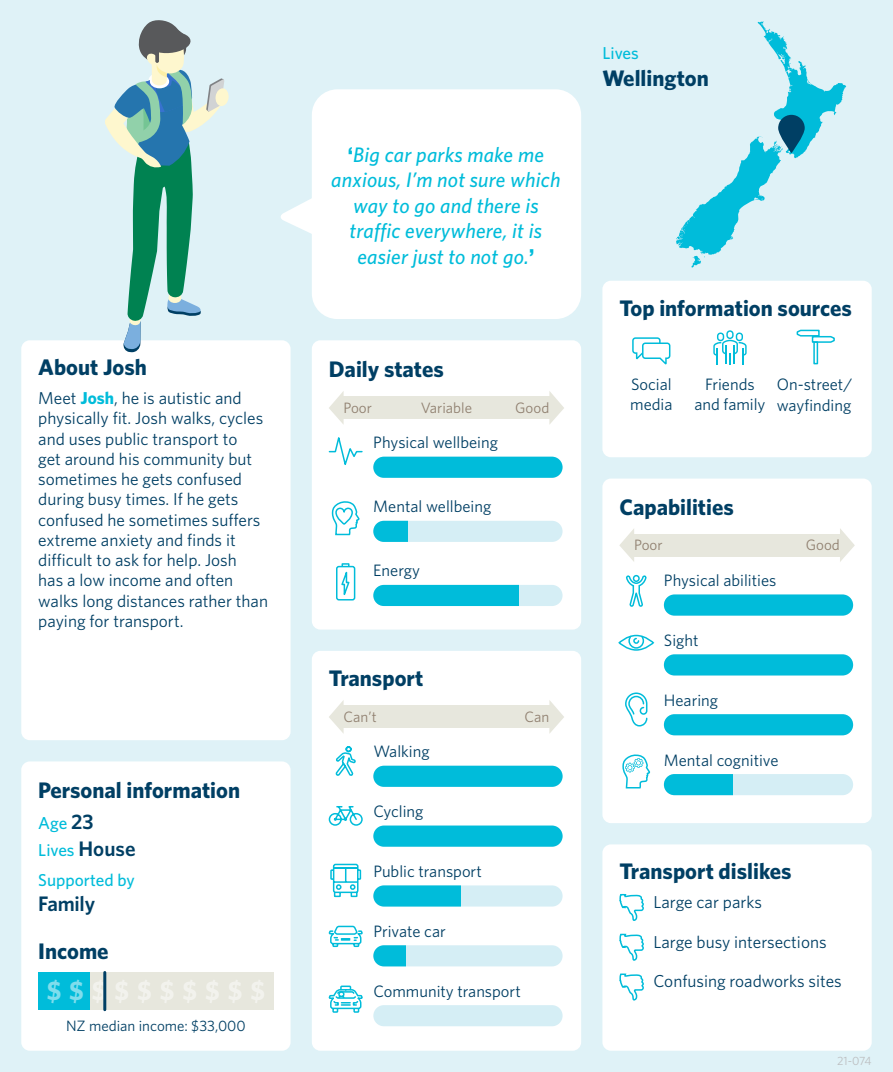
<style>
.page{position:relative;width:893px;height:1072px;background:#fff}
.page>*{position:absolute;margin:0;border:0;box-sizing:border-box;transform-origin:0 0}
.t1{font:700 22.5px "Whitney";color:#003f64}
.t2{font:italic 500 21px/25.5px "Whitney";letter-spacing:.01em;color:#00bcda;text-align:center}
.t3{font:600 21px "Whitney";letter-spacing:-.01em;color:#003f64}
.t4{font:17.25px/20.2px "Whitney";color:#003f64}
.t5{font:500 17.25px/26.7px "Whitney";color:#00bcda}
.t6{font:16.5px/19.5px "Whitney";color:#003f64}
.t7{font:15px "Whitney";color:#908070}
.t8{font:15px "Whitney";color:#003f64}
.t9{font:12px "Whitney";color:#bcbec0}
.s1{font-weight:700;color:#00bcda}
.s2{font-weight:600;font-size:21px;color:#003f64}
.s3{font-family:"Akzidenz Grotesk Std";font-weight:700;font-style:normal}
</style>
<div class="page">
<div style="left:0;top:0;width:893px;height:1071px;background:#dff2f7"></div>
<div style="left:21px;top:340px;width:270px;height:400px;background:#fff;border-radius:9px"></div>
<svg style="left:676px;top:21px;width:170px;height:246px"></svg>
<svg style="left:778px;top:115px;width:27px;height:38px"></svg>
<div style="left:21px;top:761px;width:270px;height:289px;background:#fff;border-radius:9px"></div>
<div style="left:38px;top:972px;width:236px;height:37px;background:#e7e7dd"></div>
<div style="left:38px;top:972px;width:51px;height:37px;background:#00bcda"></div>
<hr style="left:103px;top:972px;width:3px;height:37px;background:#003f64">
<div style="left:312px;top:651px;width:269px;height:399px;background:#fff;border-radius:9px"></div>
<div style="left:341px;top:705px;width:211px;height:22px;background:#e7e7dd"></div>
<svg style="left:329px;top:700px;width:15px;height:34px"></svg>
<svg style="left:549px;top:700px;width:15px;height:34px"></svg>
<svg style="left:335px;top:746px;width:21px;height:30px"></svg>
<div style="left:373px;top:765px;width:190px;height:21px;background:#00bcda;border-radius:11px"></div>
<svg style="left:328px;top:806px;width:35px;height:20px"></svg>
<div style="left:373px;top:825px;width:190px;height:21px;background:#00bcda;border-radius:11px"></div>
<svg style="left:330px;top:863px;width:32px;height:34px"></svg>
<div style="left:373px;top:885px;width:190px;height:21px;background:#d5eef5;border-radius:11px"></div>
<div style="left:373px;top:885px;width:88px;height:21px;background:#00bcda"></div>
<svg style="left:328px;top:925px;width:35px;height:22px"></svg>
<div style="left:373px;top:945px;width:190px;height:21px;background:#d5eef5;border-radius:11px"></div>
<div style="left:373px;top:945px;width:32px;height:21px;background:#00bcda"></div>
<svg style="left:328px;top:985px;width:35px;height:28px"></svg>
<div style="left:373px;top:1005px;width:190px;height:21px;background:#d5eef5;border-radius:11px"></div>
<div style="left:602px;top:478px;width:270px;height:345px;background:#fff;border-radius:9px"></div>
<div style="left:632px;top:534px;width:210px;height:22px;background:#e7e7dd"></div>
<svg style="left:619px;top:529px;width:15px;height:33px"></svg>
<svg style="left:840px;top:528px;width:15px;height:34px"></svg>
<svg style="left:626px;top:574px;width:21px;height:33px"></svg>
<div style="left:664px;top:594px;width:189px;height:21px;background:#00bcda;border-radius:11px"></div>
<div style="left:618px;top:634px;width:36px;height:16px;border:2px solid #00bcda;border-radius:50%"></div>
<svg style="left:628px;top:634px;width:17px;height:15px"></svg>
<div style="left:664px;top:654px;width:189px;height:21px;background:#00bcda;border-radius:11px"></div>
<svg style="left:625px;top:692px;width:23px;height:35px"></svg>
<div style="left:664px;top:714px;width:189px;height:21px;background:#00bcda;border-radius:11px"></div>
<svg style="left:622px;top:754px;width:29px;height:35px"></svg>
<div style="left:664px;top:774px;width:189px;height:21px;background:#d5eef5;border-radius:11px"></div>
<div style="left:664px;top:774px;width:69px;height:21px;background:#00bcda"></div>
<div style="left:312px;top:340px;width:269px;height:289px;background:#fff;border-radius:9px"></div>
<div style="left:341px;top:397px;width:211px;height:22px;background:#e7e7dd"></div>
<svg style="left:329px;top:391px;width:15px;height:33px"></svg>
<svg style="left:549px;top:391px;width:15px;height:33px"></svg>
<svg style="left:328px;top:437px;width:35px;height:28px"></svg>
<div style="left:373px;top:456px;width:189px;height:22px;background:#00bcda;border-radius:11px"></div>
<div style="left:373px;top:521px;width:190px;height:21px;background:#d5eef5;border-radius:11px"></div>
<div style="left:373px;top:521px;width:35px;height:21px;background:#00bcda"></div>
<svg style="left:331px;top:501px;width:29px;height:100px"></svg>
<div style="left:373px;top:585px;width:190px;height:21px;background:#d5eef5;border-radius:11px"></div>
<div style="left:373px;top:585px;width:146px;height:21px;background:#00bcda"></div>
<div style="left:312px;top:89px;width:269px;height:230px;background:#fff;border-radius:26px"></div>
<svg style="left:281px;top:198px;width:31px;height:36px"></svg>
<svg style="left:102px;top:20px;width:127px;height:333px"></svg>
<div style="left:602px;top:281px;width:270px;height:176px;background:#fff;border-radius:9px"></div>
<svg style="left:632px;top:337px;width:39px;height:28px"></svg>
<svg style="left:713px;top:330px;width:34px;height:34px"></svg>
<div style="left:813px;top:341px;width:5px;height:23px;border:2px solid #00bcda"></div>
<svg style="left:796px;top:329px;width:39px;height:14px"></svg>
<div style="left:602px;top:844px;width:270px;height:206px;background:#fff;border-radius:9px"></div>
<svg style="left:619px;top:893px;width:26px;height:158px"></svg>
<h1 class="t1" style="left:38px;top:352px;width:110px">About Josh</h1>
<p class="t4" style="left:38px;top:387px;width:231px">Meet <span class="s1">Josh</span>, he is autistic and physically fit. Josh walks, cycles and uses public transport to<br>get around his community but sometimes he gets confused during busy times. If he gets confused he sometimes suffers extreme anxiety and finds it difficult to ask for help. Josh<br>has a low income and often walks long distances rather than paying for transport.</p>
<h1 class="t1" style="left:38px;top:775px;width:203px">Personal information</h1>
<p class="t5" style="left:38px;top:809px;width:99px">Age <span class="s2">23<br></span>Lives <span class="s2">House</span></p>
<p class="t5" style="left:38px;top:866px;width:98px">Supported by</p>
<p class="t3" style="left:38px;top:889px;width:58px">Family</p>
<h1 class="t1" style="left:38px;top:936px;width:72px">Income</h1>
<p class="t8" style="left:66px;top:1015px;width:181px">NZ median income: $33,000</p>
<p class="t2" style="left:331px;top:141px;width:231px"><span class="s3">‘</span>Big car parks make me anxious, I’m not sure which way to go and there is traffic everywhere, it is easier just to not go.<span class="s3">’</span></p>
<h1 class="t1" style="left:329px;top:354px;width:116px">Daily states</h1>
<p class="t7" style="left:344px;top:398px;width:30px">Poor</p>
<p class="t7" style="left:421px;top:398px;width:53px">Variable</p>
<p class="t7" style="left:515px;top:398px;width:36px">Good</p>
<p class="t6" style="left:373px;top:432px;width:126px">Physical wellbeing</p>
<p class="t6" style="left:373px;top:496px;width:119px">Mental wellbeing</p>
<p class="t6" style="left:373px;top:560px;width:48px">Energy</p>
<h1 class="t1" style="left:329px;top:663px;width:96px">Transport</h1>
<p class="t7" style="left:344px;top:707px;width:35px">Can’t</p>
<p class="t7" style="left:524px;top:707px;width:26px">Can</p>
<p class="t6" style="left:373px;top:741px;width:58px">Walking</p>
<p class="t6" style="left:373px;top:801px;width:52px">Cycling</p>
<p class="t6" style="left:373px;top:861px;width:110px">Public transport</p>
<p class="t6" style="left:373px;top:920px;width:74px">Private car</p>
<p class="t6" style="left:373px;top:980px;width:149px">Community transport</p>
<p class="t5" style="left:602px;top:40px;width:38px">Lives</p>
<h1 class="t1" style="left:602px;top:63px;width:108px">Wellington</h1>
<h1 class="t1" style="left:619px;top:293px;width:234px">Top information sources</h1>
<p class="t6" style="left:630px;top:374px;width:44px">Social media</p>
<p class="t6" style="left:694px;top:374px;width:73px;text-align:center">Friends and family</p>
<p class="t6" style="left:777px;top:374px;width:77px;line-height:20.2px">On-street/ wayfinding</p>
<h1 class="t1" style="left:619px;top:492px;width:116px">Capabilities</h1>
<p class="t7" style="left:634px;top:535px;width:30px">Poor</p>
<p class="t7" style="left:806px;top:535px;width:36px">Good</p>
<p class="t6" style="left:664px;top:570px;width:114px">Physical abilities</p>
<p class="t6" style="left:664px;top:630px;width:36px">Sight</p>
<p class="t6" style="left:664px;top:689px;width:56px">Hearing</p>
<p class="t6" style="left:664px;top:749px;width:116px">Mental cognitive</p>
<h1 class="t1" style="left:619px;top:856px;width:174px">Transport dislikes</h1>
<p class="t4" style="left:653px;top:891px;width:110px">Large car parks</p>
<p class="t4" style="left:653px;top:931px;width:175px">Large busy intersections</p>
<p class="t4" style="left:653px;top:970px;width:190px">Confusing roadworks sites</p>
<p class="t9" style="left:837px;top:1052px;width:36px">21-074</p>
</div>
